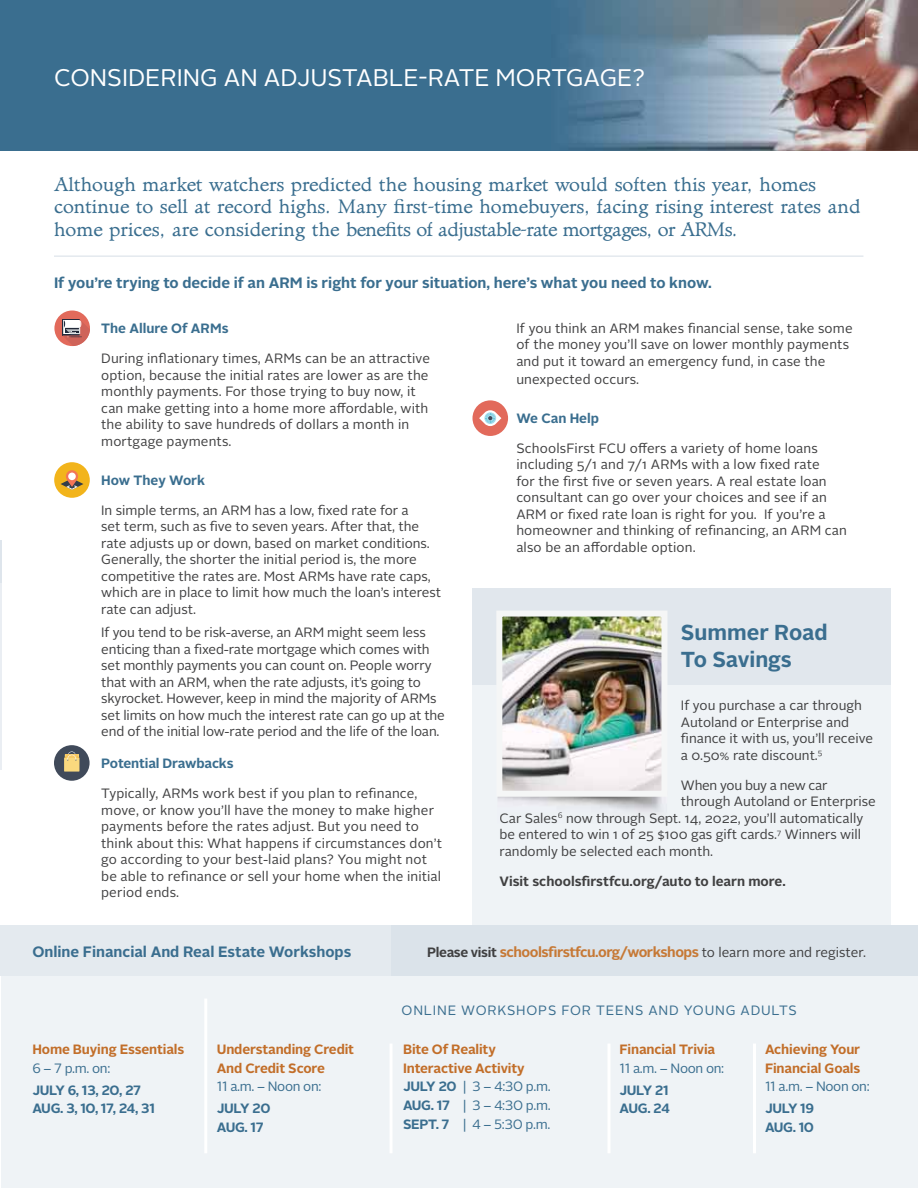
<style>
.page{position:relative;width:918px;height:1188px;background:#fff}
.page>*{position:absolute;margin:0;border:0;box-sizing:border-box;transform-origin:0 0}
.t1{font:24px "Alright Sans";color:#fff}
.t2{font:700 21.6px/27.2px "Alright Sans";color:#3a6e8f}
.t3{font:19.5px/22.5px "AT Administer";color:#3a6e8f}
.t4{font:700 15px "Alright Sans";color:#3a6e8f}
.t5{font:700 14.25px "Alright Sans";letter-spacing:-.035em;color:#c67936}
.t6{font:13.5px/16.5px "Alright Sans";color:#404041}
.t7{font:13.5px/18.8px "Alright Sans";letter-spacing:.045em;color:#3a6e8f}
.t8{font:700 13.5px/18.8px "Alright Sans";letter-spacing:-.01em;color:#c26e29}
.t9{font:700 13.5px/18.8px "Alright Sans";letter-spacing:-.025em;color:#3a6e8f}
.t10{font:700 13.5px "Alright Sans";color:#404041}
.t11{font:700 13.5px "Alright Sans";color:#3a6e8f}
.t12{font:13.5px "Alright Sans";letter-spacing:-.02em;color:#404041}
.s1{color:#414142}
.s2{color:#404042}
.s3{font-size:13.5px;color:#404041}
.s4{font-weight:400;font-size:13.5px;color:#404041}
.s5{font-weight:700;color:#c26e29}
.s6{font-weight:700}
</style>
<div class="page">
<div style="left:473px;top:589px;width:418px;height:342px;background:#eff3f6"></div>
<div style="left:472px;top:589px;width:419px;height:96px;background:#e1e7ed"></div>
<img style="left:497px;top:797px;width:165px;height:16px">
<img style="left:503px;top:618px;width:157px;height:172px">
<div style="left:496px;top:611px;width:171px;height:186px;border:6px solid #f5f6f6"></div>
<div style="left:0;top:0;width:918px;height:150px;background:#3a6e8f"></div>
<img style="left:568px;top:0;width:350px;height:150px">
<hr style="left:54px;top:256px;width:809px;height:1px;background:#d7dfe7">
<div style="left:2px;top:969px;width:916px;height:219px;background:#eff3f6"></div>
<div style="left:0;top:925px;width:918px;height:51px;background:#e4eaef"></div>
<div style="left:392px;top:925px;width:526px;height:51px;background:#dbe3ea"></div>
<hr style="left:204px;top:999px;width:3px;height:154px;background:#fff">
<hr style="left:390px;top:1044px;width:3px;height:109px;background:#fff">
<hr style="left:608px;top:1044px;width:2px;height:109px;background:#fff">
<hr style="left:753px;top:1044px;width:3px;height:109px;background:#fff">
<div style="left:54px;top:310px;width:36px;height:36px;background:#e26a5b;border-radius:50%"></div>
<svg style="left:62px;top:319px;width:28px;height:27px"></svg>
<div style="left:54px;top:745px;width:36px;height:36px;background:#404a5a;border-radius:50%"></div>
<svg style="left:64px;top:751px;width:15px;height:21px"></svg>
<div style="left:473px;top:400px;width:35px;height:36px;background:#e26a5b;border-radius:50%"></div>
<svg style="left:479px;top:410px;width:22px;height:16px"></svg>
<div style="left:54px;top:462px;width:36px;height:36px;background:#f2b41b;border-radius:50%"></div>
<svg style="left:61px;top:470px;width:22px;height:20px"></svg>
<div style="left:68px;top:473px;width:8px;height:7px;background:#fff;border-radius:50%"></div>
<hr style="left:0;top:540px;width:1px;height:225px;background:#dee5ec">
<hr style="left:0;top:583px;width:1px;height:187px;background:#eaeef3">
<h1 class="t1" style="left:54px;top:66px;width:593px">CONSIDERING AN ADJUSTABLE-RATE MORTGAGE?</h1>
<p class="t3" style="left:54px;top:175px;width:808px">Although market watchers predicted the housing market would soften this year, homes continue to sell at record highs. Many first-time homebuyers, facing rising interest rates and home prices, are considering the benefits of adjustable-rate mortgages, or ARMs.</p>
<p class="t4" style="left:54px;top:276px;width:659px">If you’re trying to decide if an ARM is right for your situation, here’s what you need to know.</p>
<p class="t11" style="left:101px;top:323px;width:129px">The Allure Of ARMs</p>
<p class="t6" style="left:101px;top:351px;width:330px">During inflationary times, ARMs can be an attractive option, because the initial rates are lower as are the monthly payments. For those trying to buy now, it can make getting into a home more affordable, with the ability to save hundreds of dollars a month in mortgage payments.</p>
<p class="t11" style="left:101px;top:474px;width:105px">How They Work</p>
<p class="t6" style="left:101px;top:503px;width:341px">In simple terms, an ARM has a low, fixed rate for a<br>set term, such as five to seven years. After that, the rate adjusts up or down, based on market conditions.<br>Generally, the shorter the initial period is, the more competitive the rates are. Most ARMs have rate caps, which are in place to limit how much the loan’s interest rate can adjust.</p>
<p class="t6" style="left:101px;top:625px;width:345px">If you tend to be risk-averse, an ARM might seem less enticing than a fixed-rate mortgage which comes with set monthly payments you can count on. People worry that with an ARM, when the rate adjusts, it’s going to skyrocket. However, keep in mind the majority of ARMs set limits on how much the interest rate can go up at the end of the initial low-rate period and the life of the loan.</p>
<p class="t9" style="left:101px;top:755px;width:134px">Potential Drawbacks</p>
<p class="t6" style="left:101px;top:786px;width:342px">Typically, ARMs work best if you plan to refinance, move, or know you’ll have the money to make higher payments before the rates adjust. But you need to think about this: What happens if circumstances don’t go according to your best-laid plans? You might not be able to refinance or sell your home when the initial period ends.</p>
<p class="t6" style="left:516px;top:320px;width:338px">If you think an ARM makes financial sense, take some of the money you’ll save on lower monthly payments and put it toward an emergency fund, in case the</p>
<p class="t6" style="left:516px;top:371px;width:124px">unexpected occurs.</p>
<p class="t11" style="left:516px;top:412px;width:84px">We Can Help</p>
<p class="t6" style="left:516px;top:440px;width:332px">SchoolsFirst FCU offers a variety of home loans including 5/1 and 7/1 ARMs with a low fixed rate<br>for the first five or seven years. A real estate loan consultant can go over your choices and see if an ARM or fixed rate loan is right for you. If you’re a homeowner and thinking of refinancing, an ARM can also be an affordable option.</p>
<h2 class="t2" style="left:681px;top:620px;width:148px">Summer Road<br>To Savings</h2>
<p class="t6" style="left:681px;top:698px;width:194px">If you purchase a car through<br>Autoland or Enterprise and finance it with us, you’ll receive a 0.50% rate discount.<sup>5</sup></p>
<p class="t12" style="left:681px;top:779px;width:148px">When you buy a new car</p>
<p class="t6" style="left:681px;top:794px;width:196px">through Autoland or Enterprise</p>
<p class="t6" style="left:500px;top:811px;width:365px"><span class="s1">Car Sales</span><sup>6</sup> <span class="s1">now thr</span><span class="s2">ough Sep</span>t. 14, 2022, you’ll automatically</p>
<p class="t6" style="left:500px;top:827px;width:363px">be entered to win 1 of 25 $100 gas gift cards.<sup>7</sup> Winners will</p>
<p class="t6" style="left:500px;top:844px;width:215px">randomly be selected each month.</p>
<p class="t10" style="left:500px;top:875px;width:288px">Visit schoolsfirstfcu.org/auto to learn more.</p>
<p class="t4" style="left:32px;top:945px;width:320px">Online Financial And Real Estate Workshops</p>
<p class="t8" style="left:32px;top:1041px;width:153px">Home Buying Essentials</p>
<p class="t7" style="left:32px;top:1059px;width:79px">6 – 7 p.m. on:</p>
<p class="t9" style="left:32px;top:1081px;width:124px">JULY 6, 13, 20, 27<br>AUG. 3, 10, 17, 24, 31</p>
<p class="t8" style="left:217px;top:1041px;width:139px">Understanding Credit<br>And Credit Score</p>
<p class="t7" style="left:217px;top:1078px;width:106px">11 a.m. – Noon on:</p>
<p class="t9" style="left:217px;top:1100px;width:55px">JULY 20<br>AUG. 17</p>
<p class="t5" style="left:427px;top:946px;width:440px"><span class="s3">Please visit</span> schoolsfirstfcu.org/workshops <span class="s4">to learn more and register.</span></p>
<p class="t7" style="left:402px;top:1001px;width:397px">ONLINE WORKSHOPS FOR TEENS AND YOUNG ADULTS</p>
<p class="t7" style="left:403px;top:1040px;width:149px"><span class="s5">Bite Of Reality<br>Interactive Activity<br></span><span class="s6">JULY 20</span> | 3 – 4:30 p.m.<br><span class="s6">AUG. 17</span> | 3 – 4:30 p.m.<br><span class="s6">SEPT. 7</span> | 4 – 5:30 p.m.</p>
<p class="t8" style="left:620px;top:1041px;width:97px">Financial Trivia</p>
<p class="t7" style="left:620px;top:1059px;width:106px">11 a.m. – Noon on:</p>
<p class="t9" style="left:620px;top:1081px;width:52px">JULY 21<br>AUG. 24</p>
<p class="t8" style="left:765px;top:1041px;width:97px">Achieving Your<br>Financial Goals</p>
<p class="t7" style="left:765px;top:1078px;width:106px">11 a.m. – Noon on:</p>
<p class="t9" style="left:765px;top:1100px;width:51px">JULY 19<br>AUG. 10</p>
</div>
